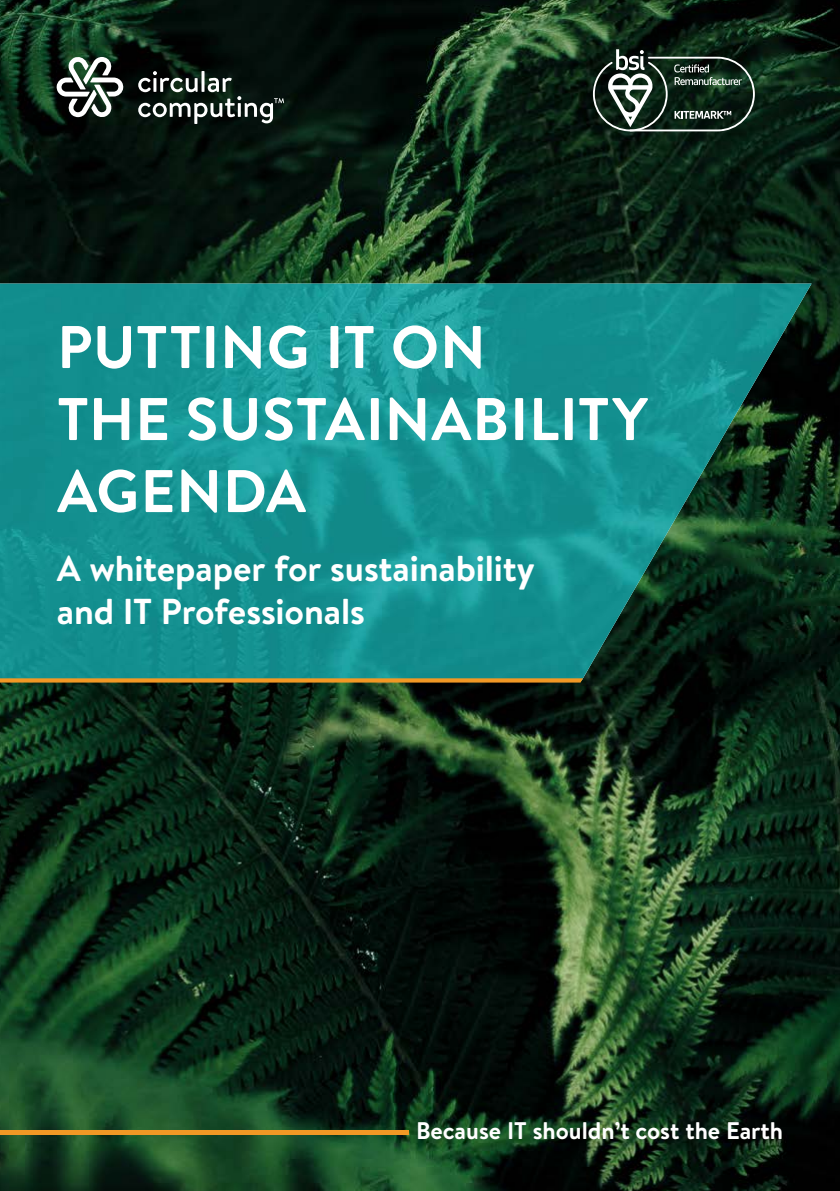
<style>
.page{position:relative;width:840px;height:1191px;background:#fff}
.page>*{position:absolute;margin:0;border:0;box-sizing:border-box;transform-origin:0 0}
.t1{font:700 60px/72px "Brandon Text";letter-spacing:.015em;color:#fff}
.t2{font:700 36px/43.2px "Brandon Text";letter-spacing:-.005em;color:#fff}
.t3{font:700 24px "Brandon Text";color:#fff}
</style>
<div class="page">
<img style="left:0;top:0;width:839px;height:1191px">
<img style="left:0;top:283px;width:811px;height:397px">
<hr style="left:0;top:1130px;width:408px;height:4px;background:#f19825">
<svg style="left:0;top:678px;width:582px;height:4px;background:#de972d"></svg>
<svg style="left:592px;top:49px;width:162px;height:82px;background:#35463c"></svg>
<svg style="left:56px;top:56px;width:67px;height:62px"></svg>
<svg style="left:138px;top:71px;width:146px;height:53px;background:#36413c"></svg>
<h1 class="t1" style="left:57px;top:310px;width:592px">PUTTING IT ON<br>THE SUSTAINABILITY<br>AGENDA</h1>
<p class="t2" style="left:57px;top:545px;width:479px">A whitepaper for sustainability and IT Professionals</p>
<p class="t3" style="left:416px;top:1113px;width:368px">Because IT shouldn’t cost the Earth</p>
</div>
